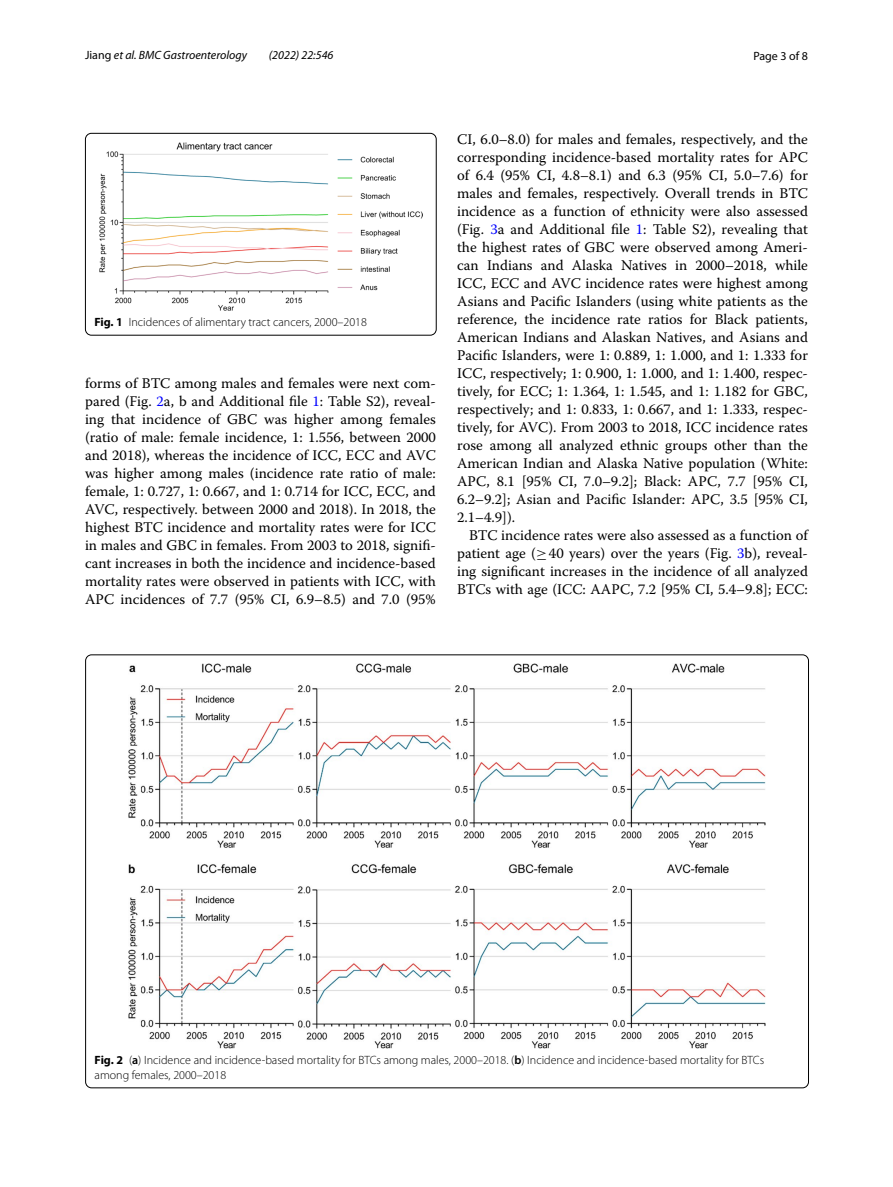
<style>
.page{position:relative;width:893px;height:1187px;background:#fff}
.page>*{position:absolute;margin:0;border:0;box-sizing:border-box;transform-origin:0 0}
.t1{font:14.7px/18px "Warnock Pro";color:#000;text-align:justify}
.t2{font:300 12px/15px "Myriad Pro";color:#000}
.t3{font:italic 12px "Myriad Pro";color:#000}
.t4{font:12px "Myriad Pro";color:#000}
.s1{font-style:normal}
.s2{font-weight:700}
.s3{color:#00f}
.s4{font-family:"MTSY"}
.s5{font-weight:600}
</style>
<div class="page">
<img style="left:99px;top:142px;width:323px;height:169px">
<div style="left:85px;top:133px;width:351px;height:202px;border:1px solid #000;border-radius:6px"></div>
<img style="left:128px;top:663px;width:638px;height:385px">
<p class="t3" style="left:85px;top:48px;width:163px"><span class="s1">Jiang</span> et al. BMC Gastroenterology</p>
<p class="t3" style="left:269px;top:48px;width:66px">(2022) 22:546</p>
<p class="t4" style="left:753px;top:48px;width:56px">Page 3 of 8</p>
<p class="t2" style="left:94px;top:314px;width:274px"><span class="s2">Fig. 1</span> Incidences of alimentary tract cancers, 2000–2018</p>
<p class="t1" style="left:85px;top:374px;width:352px">forms of BTC among males and females were next com&shy;pared (Fig. <span class="s3">2</span>a, b and Additional file <span class="s3">1</span>: Table S2), reveal&shy;ing that incidence of GBC was higher among females (ratio of male: female incidence, 1: 1.556, between 2000 and 2018), whereas the incidence of ICC, ECC and AVC was higher among males (incidence rate ratio of male: female, 1: 0.727, 1: 0.667, and 1: 0.714 for ICC, ECC, and AVC, respectively. between 2000 and 2018). In 2018, the highest BTC incidence and mortality rates were for ICC in males and GBC in females. From 2003 to 2018, signifi&shy;cant increases in both the incidence and incidence-based mortality rates were observed in patients with ICC, with APC incidences of 7.7 (95% CI, 6.9–8.5) and 7.0 (95%</p>
<p class="t1" style="left:457px;top:130px;width:352px">CI, 6.0–8.0) for males and females, respectively, and the corresponding incidence-based mortality rates for APC of 6.4 (95% CI, 4.8–8.1) and 6.3 (95% CI, 5.0–7.6) for males and females, respectively. Overall trends in BTC incidence as a function of ethnicity were also assessed (Fig. <span class="s3">3</span>a and Additional file <span class="s3">1</span>: Table S2), revealing that the highest rates of GBC were observed among Ameri&shy;can Indians and Alaska Natives in 2000–2018, while ICC, ECC and AVC incidence rates were highest among Asians and Pacific Islanders (using white patients as the reference, the incidence rate ratios for Black patients, American Indians and Alaskan Natives, and Asians and Pacific Islanders, were 1: 0.889, 1: 1.000, and 1: 1.333 for ICC, respectively; 1: 0.900, 1: 1.000, and 1: 1.400, respec&shy;tively, for ECC; 1: 1.364, 1: 1.545, and 1: 1.182 for GBC, respectively; and 1: 0.833, 1: 0.667, and 1: 1.333, respec&shy;tively, for AVC). From 2003 to 2018, ICC incidence rates rose among all analyzed ethnic groups other than the American Indian and Alaska Native population (White:<br>APC, 8.1 [95% CI, 7.0–9.2]; Black: APC, 7.7 [95% CI, 6.2–9.2]; Asian and Pacific Islander: APC, 3.5 [95% CI, 2.1–4.9]).</p>
<p class="t1" style="left:457px;top:526px;width:352px;text-indent:12px">BTC incidence rates were also assessed as a function of patient age (<span class="s4">≥</span>40 years) over the years (Fig. <span class="s3">3</span>b), reveal&shy;ing significant increases in the incidence of all analyzed BTCs with age (ICC: AAPC, 7.2 [95% CI, 5.4–9.8]; ECC:</p>
<p class="t2" style="left:95px;top:1052px;width:671px"><span class="s2">Fig. 2</span> (<span class="s5">a</span>) Incidence and incidence-based mortality for BTCs among males, 2000–2018. (<span class="s5">b</span>) Incidence and incidence-based mortality for BTCs among females, 2000–2018</p>
</div>
